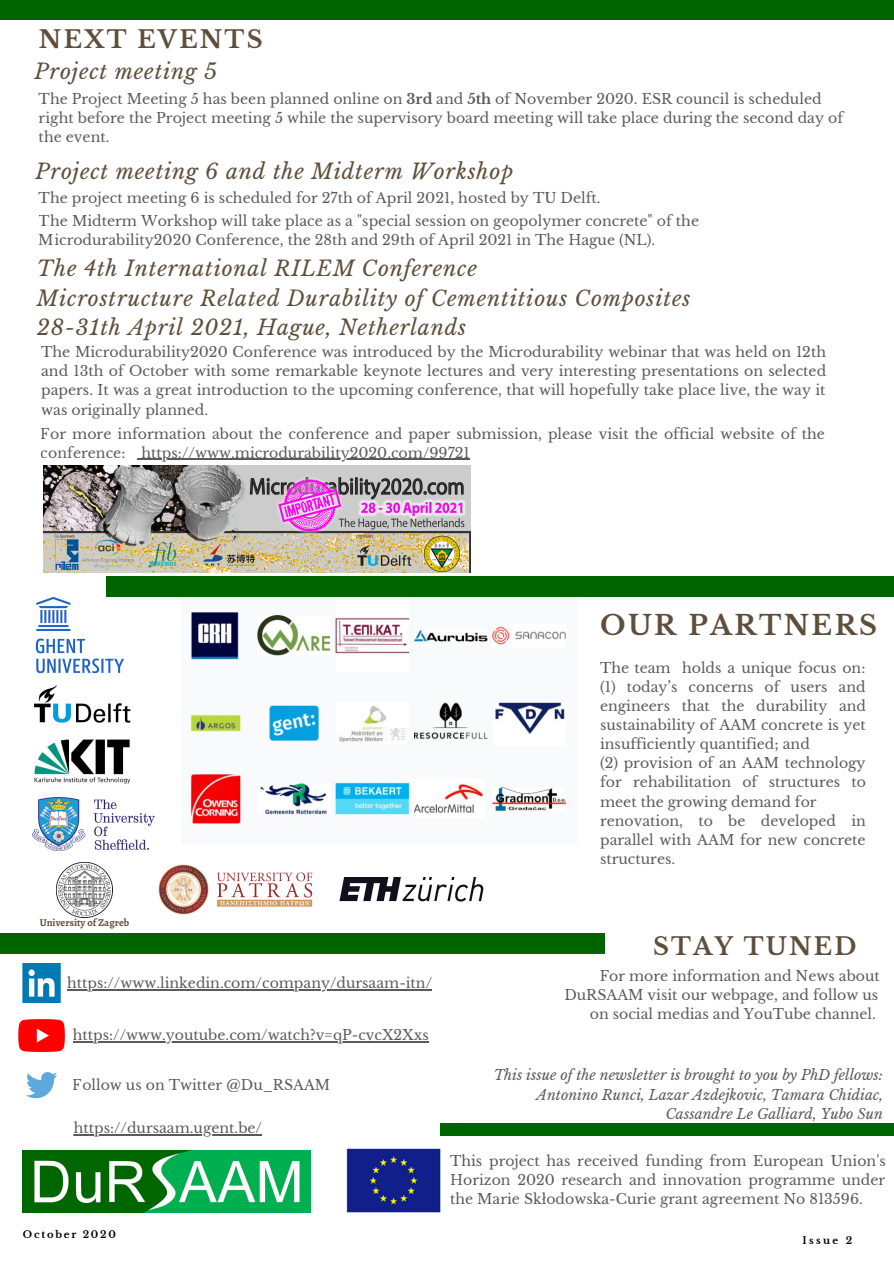
<style>
.page{position:relative;width:894px;height:1264px;background:#fff}
.page>*{position:absolute;margin:0;border:0;box-sizing:border-box;transform-origin:0 0}
.t1{font:700 27px "Libre Baskerville";letter-spacing:.09em;color:#5e4f3c}
.t2{font:700 24px "Libre Baskerville";letter-spacing:.09em;color:#5e4f3c}
.t3{font:italic 21px/29.2px "Libre Baskerville";letter-spacing:.04em;color:#5e4f3c}
.t4{font:14.1px/19.2px "Libre Baskerville";color:#000}
.t5{font:italic 14.1px/19.2px "Libre Baskerville";color:#000;text-align:right}
.t6{font:700 10.5px "Alegreya";color:#5e4f3c}
.t7{font:700 9.9px "Libre Baskerville";letter-spacing:.18em;color:#000}
.s1{font-weight:700}
</style>
<div class="page">
<img style="left:158px;top:864px;width:155px;height:51px">
<div style="left:0;top:933px;width:604px;height:20px;background:#006501"></div>
<div style="left:0;top:1px;width:893px;height:19px;background:#006501"></div>
<img style="left:22px;top:963px;width:39px;height:39px">
<img style="left:18px;top:1019px;width:47px;height:34px">
<img style="left:26px;top:1072px;width:31px;height:27px">
<img style="left:43px;top:466px;width:427px;height:107px">
<img style="left:23px;top:1150px;width:287px;height:62px">
<img style="left:188px;top:611px;width:384px;height:217px">
<img style="left:36px;top:596px;width:88px;height:77px">
<div style="left:106px;top:576px;width:787px;height:21px;background:#006501"></div>
<img style="left:35px;top:685px;width:95px;height:37px">
<img style="left:35px;top:739px;width:95px;height:45px">
<img style="left:32px;top:797px;width:123px;height:53px">
<img style="left:57px;top:862px;width:55px;height:55px">
<img style="left:339px;top:877px;width:144px;height:24px">
<div style="left:440px;top:1123px;width:453px;height:12px;background:#006501"></div>
<img style="left:346px;top:1148px;width:95px;height:64px">
<hr style="left:67px;top:988px;width:365px;height:2px;background:#000">
<hr style="left:73px;top:1041px;width:355px;height:1px;background:#000">
<hr style="left:141px;top:459px;width:328px;height:1px;background:#000">
<hr style="left:74px;top:1134px;width:188px;height:1px;background:#000">
<h2 class="t2" style="left:39px;top:25px;width:225px">NEXT EVENTS</h2>
<h3 class="t3" style="left:35px;top:57px;width:184px">Project meeting 5</h3>
<p class="t4" style="left:39px;top:89px;width:805px">The Project Meeting 5 has been planned online on <span class="s1">3rd</span> and <span class="s1">5th</span> of November 2020. ESR council is scheduled right before the Project meeting 5 while the supervisory board meeting will take place during the second day of the event.</p>
<h3 class="t3" style="left:36px;top:157px;width:479px">Project meeting 6 and the Midterm Workshop</h3>
<p class="t4" style="left:39px;top:188px;width:563px">The project meeting 6 is scheduled for 27th of April 2021, hosted by TU Delft.</p>
<p class="t4" style="left:39px;top:211px;width:661px">The Midterm Workshop will take place as a "special session on geopolymer concrete" of the<br>Microdurability2020 Conference, the 28th and 29th of April 2021 in The Hague (NL).</p>
<h3 class="t3" style="left:37px;top:254px;width:655px">The 4th International RILEM Conference<br>Microstructure Related Durability of Cementitious Composites<br>28-31th April 2021, Hague, Netherlands</h3>
<p class="t4" style="left:41px;top:342px;width:786px;text-align:justify">The Microdurability2020 Conference was introduced by the Microdurability webinar that was held on 12th and 13th of October with some remarkable keynote lectures and very interesting presentations on selected papers. It was a great introduction to the upcoming conference, that will hopefully take place live, the way it was originally planned.</p>
<p class="t4" style="left:41px;top:424px;width:785px">For more information about the conference and paper submission, please visit the official website of the conference: https://www.microdurability2020.com/99721</p>
<h1 class="t1" style="left:600px;top:609px;width:278px">OUR PARTNERS</h1>
<p class="t4" style="left:600px;top:658px;width:267px">The team holds a unique focus on: (1) today’s concerns of users and engineers that the durability and sustainability of AAM concrete is yet insufficiently quantified; and<br>(2) provision of an AAM technology for rehabilitation of structures to meet the growing demand for renovation, to be developed in parallel with AAM for new concrete structures.</p>
<p class="t6" style="left:40px;top:915px;width:91px">University of Zagreb</p>
<p class="t4" style="left:67px;top:973px;width:366px">https://www.linkedin.com/company/dursaam-itn/</p>
<p class="t4" style="left:73px;top:1025px;width:357px">https://www.youtube.com/watch?v=qP-cvcX2Xxs</p>
<p class="t4" style="left:73px;top:1074px;width:259px">Follow us on Twitter @Du_RSAAM</p>
<p class="t4" style="left:74px;top:1118px;width:190px">https://dursaam.ugent.be/</p>
<p class="t7" style="left:23px;top:1228px;width:94px">October 2020</p>
<h2 class="t2" style="left:652px;top:931px;width:205px">STAY TUNED</h2>
<p class="t4" style="left:564px;top:966px;width:317px;text-align:right">For more information and News about<br>DuRSAAM visit our webpage, and follow us on social medias and YouTube channel.</p>
<p class="t5" style="left:493px;top:1065px;width:391px">This issue of the newsletter is brought to you by PhD fellows:<br>Antonino Runci, Lazar Azdejkovic, Tamara Chidiac,<br>Cassandre Le Galliard, Yubo Sun</p>
<p class="t4" style="left:450px;top:1151px;width:437px;text-align:justify">This project has received funding from European Union's Horizon 2020 research and innovation programme under the Marie Skłodowska-Curie grant agreement No 813596.</p>
<p class="t7" style="left:802px;top:1234px;width:51px">Issue 2</p>
</div>
